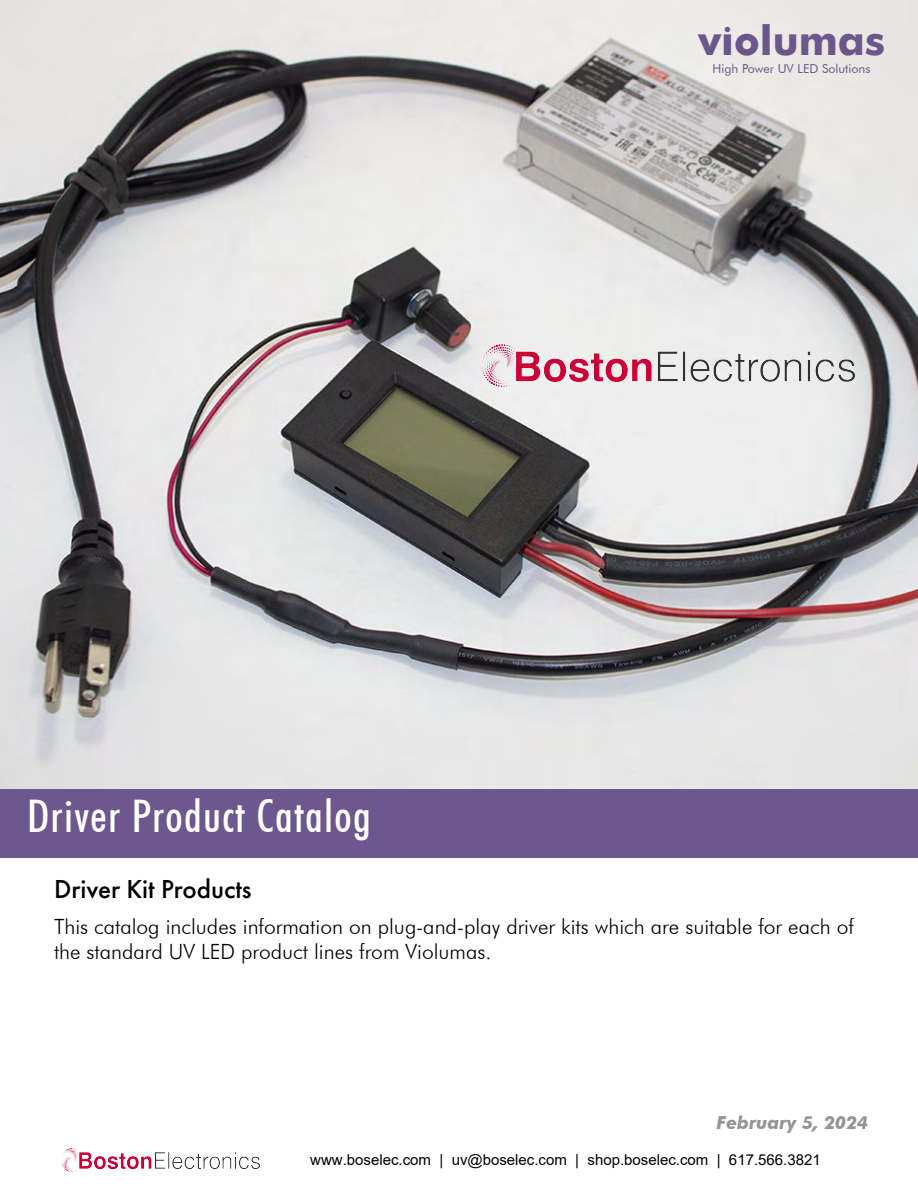
<style>
.page{position:relative;width:918px;height:1188px;background:#fff}
.page>*{position:absolute;margin:0;border:0;box-sizing:border-box;transform-origin:0 0}
.t1{font:500 condensed 45px "Futura BT";letter-spacing:.03em;color:#fff}
.t2{font:700 41.25px "Futura";color:#6c578c}
.t3{font:500 27px "Futura PT";color:#000}
.t4{font:300 21px/25.2px "Futura BT";color:#000}
.t5{font:italic 700 18px "Futura BT";color:#939598}
.t6{font:15px "Arial";color:#000}
.t7{font:12.3px "Futura BT";color:#6c578c}
</style>
<div class="page">
<div style="left:1px;top:773px;width:917px;height:85px;background:#6c578e"></div>
<img style="left:0;top:0;width:918px;height:788px">
<img style="left:482px;top:344px;width:373px;height:43px">
<img style="left:62px;top:1149px;width:198px;height:23px">
<h1 class="t1" style="left:27px;top:797px;width:345px">Driver Product Catalog</h1>
<p class="t3" style="left:54px;top:878px;width:199px">Driver Kit Products</p>
<h2 class="t2" style="left:698px;top:17px;width:188px">violumas</h2>
<p class="t7" style="left:713px;top:63px;width:159px">High Power UV LED Solutions</p>
<p class="t4" style="left:54px;top:916px;width:801px">This catalog includes information on plug-and-play driver kits which are suitable for each of the standard UV LED product lines from Violumas.</p>
<p class="t5" style="left:717px;top:1116px;width:153px">February 5, 2024</p>
<p class="t6" style="left:310px;top:1149px;width:512px">www.boselec.com | uv@boselec.com | shop.boselec.com | 617.566.3821</p>
</div>
